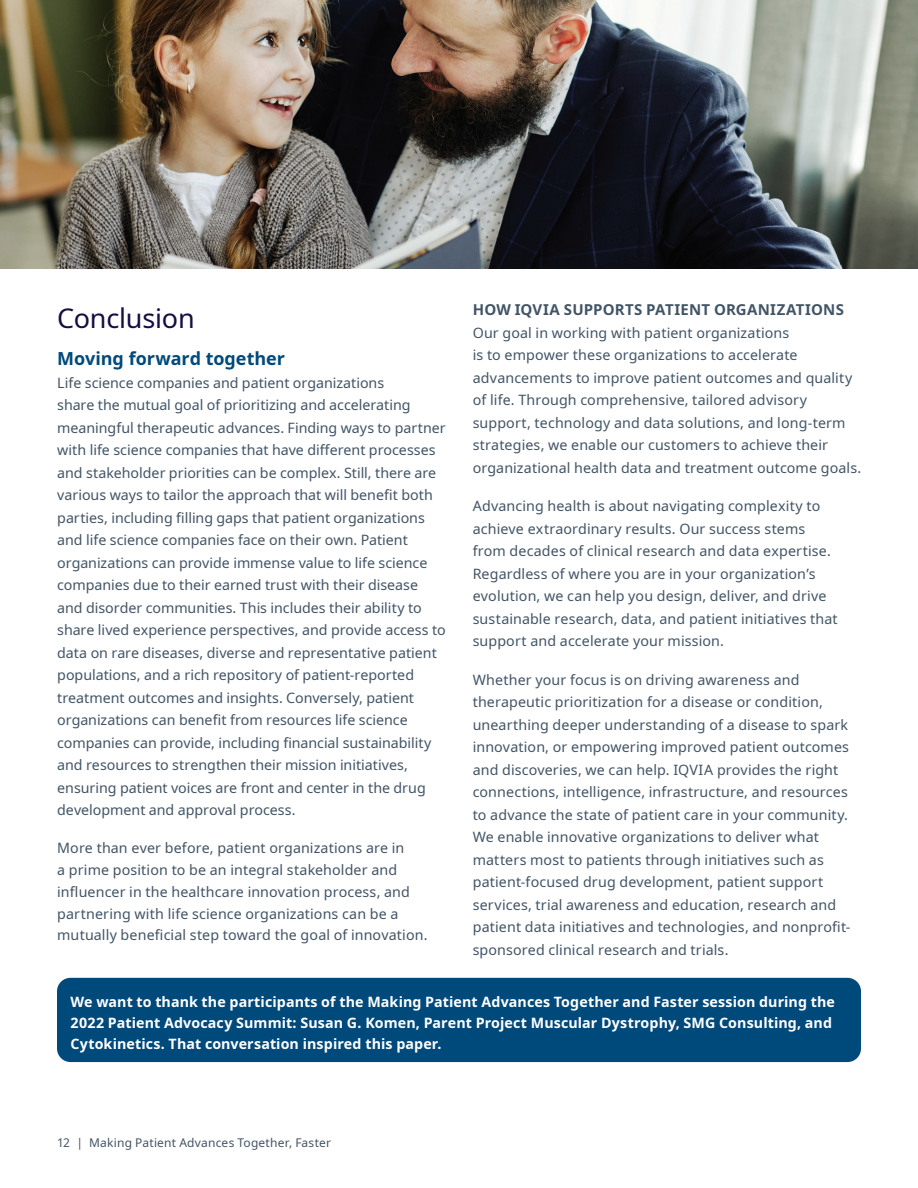
<style>
.page{position:relative;width:918px;height:1188px;background:#fff}
.page>*{position:absolute;margin:0;border:0;box-sizing:border-box;transform-origin:0 0}
.t1{font:27px "Noto Sans";letter-spacing:-.005em;color:#150e42}
.t2{font:700 18px "Noto Sans";color:#00497b}
.t3{font:700 15px "Noto Sans";letter-spacing:.01em;color:#425465}
.t4{font:14.25px/22.5px "Noto Sans";letter-spacing:.005em;color:#425465}
.t5{font:700 14.25px/21px "Noto Sans";letter-spacing:.01em;color:#fff}
.t6{font:12px "Noto Sans";letter-spacing:.015em;color:#425465}
</style>
<div class="page">
<div style="left:57px;top:978px;width:804px;height:84px;background:#00497b;border-radius:14px"></div>
<img style="left:0;top:0;width:918px;height:269px">
<p class="t3" style="left:473px;top:299px;width:373px">HOW IQVIA SUPPORTS PATIENT ORGANIZATIONS</p>
<p class="t4" style="left:473px;top:321px;width:390px">Our goal in working with patient organizations<br>is to empower these organizations to accelerate advancements to improve patient outcomes and quality of life. Through comprehensive, tailored advisory support, technology and data solutions, and long-term strategies, we enable our customers to achieve their organizational health data and treatment outcome goals.</p>
<p class="t4" style="left:473px;top:495px;width:366px">Advancing health is about navigating complexity to achieve extraordinary results. Our success stems from decades of clinical research and data expertise.<br>Regardless of where you are in your organization’s evolution, we can help you design, deliver, and drive sustainable research, data, and patient initiatives that support and accelerate your mission.</p>
<p class="t4" style="left:473px;top:669px;width:379px">Whether your focus is on driving awareness and therapeutic prioritization for a disease or condition, unearthing deeper understanding of a disease to spark innovation, or empowering improved patient outcomes and discoveries, we can help. IQVIA provides the right connections, intelligence, infrastructure, and resources to advance the state of patient care in your community.<br>We enable innovative organizations to deliver what matters most to patients through initiatives such as patient-focused drug development, patient support services, trial awareness and education, research and patient data initiatives and technologies, and nonprofit&shy;sponsored clinical research and trials.</p>
<p class="t5" style="left:70px;top:991px;width:766px">We want to thank the participants of the Making Patient Advances Together and Faster session during the<br>2022 Patient Advocacy Summit: Susan G. Komen, Parent Project Muscular Dystrophy, SMG Consulting, and<br>Cytokinetics. That conversation inspired this paper.</p>
<h1 class="t1" style="left:57px;top:299px;width:139px">Conclusion</h1>
<p class="t2" style="left:57px;top:346px;width:229px">Moving forward together</p>
<p class="t4" style="left:57px;top:372px;width:390px">Life science companies and patient organizations<br>share the mutual goal of prioritizing and accelerating meaningful therapeutic advances. Finding ways to partner with life science companies that have different processes and stakeholder priorities can be complex. Still, there are various ways to tailor the approach that will benefit both parties, including filling gaps that patient organizations and life science companies face on their own. Patient organizations can provide immense value to life science companies due to their earned trust with their disease and disorder communities. This includes their ability to share lived experience perspectives, and provide access to data on rare diseases, diverse and representative patient populations, and a rich repository of patient-reported treatment outcomes and insights. Conversely, patient organizations can benefit from resources life science companies can provide, including financial sustainability and resources to strengthen their mission initiatives, ensuring patient voices are front and center in the drug development and approval process.</p>
<p class="t4" style="left:57px;top:838px;width:372px;line-height:21.8px">More than ever before, patient organizations are in<br>a prime position to be an integral stakeholder and influencer in the healthcare innovation process, and partnering with life science organizations can be a mutually beneficial step toward the goal of innovation.</p>
<p class="t6" style="left:57px;top:1134px;width:276px">12 | Making Patient Advances Together, Faster</p>
</div>
